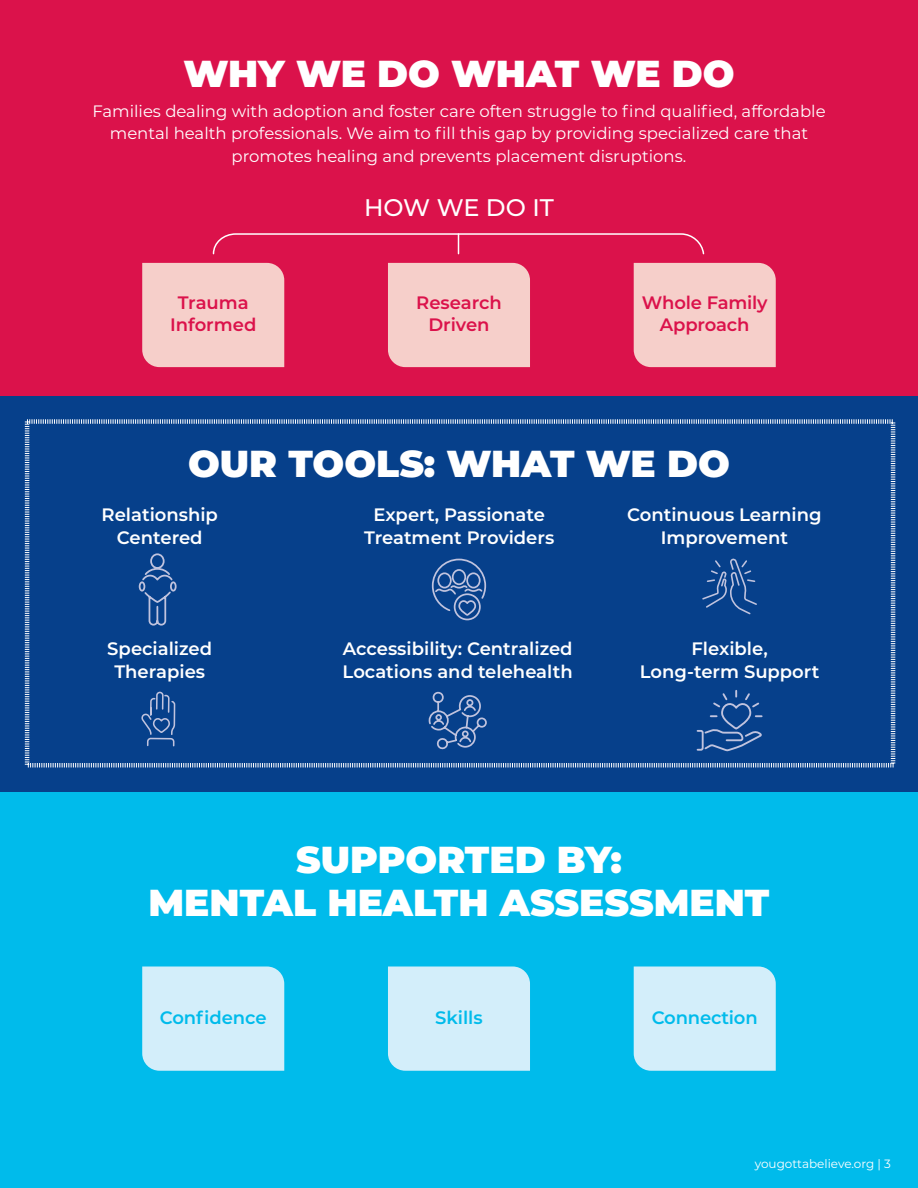
<style>
.page{position:relative;width:918px;height:1188px;background:#fff}
.page>*{position:absolute;margin:0;border:0;box-sizing:border-box;transform-origin:0 0}
.t1{font:900 37.5px/43.5px "Montserrat";color:#fff;text-align:center}
.t2{font:500 24px "Montserrat";color:#fff}
.t3{font:600 18px/22.5px "Montserrat";color:#fff;text-align:center}
.t4{font:600 18px/22.5px "Montserrat";letter-spacing:-.005em;color:#db124b;text-align:center}
.t5{font:600 18px "Montserrat";letter-spacing:-.005em;color:#00bbeb}
.t6{font:16.5px/22.5px "Montserrat";color:#fff;text-align:center}
.t7{font:12px "Montserrat";color:#fff}
</style>
<div class="page">
<div style="left:0;top:396px;width:918px;height:396px;background:#06408b"></div>
<div style="left:0;top:0;width:918px;height:396px;background:#db124b"></div>
<div style="left:0;top:792px;width:918px;height:396px;background:#00bbeb"></div>
<div style="left:388px;top:263px;width:142px;height:104px;background:#f6cfca"></div>
<div style="left:634px;top:263px;width:142px;height:104px;background:#f6cfca"></div>
<svg style="left:212px;top:233px;width:493px;height:22px"></svg>
<div style="left:142px;top:967px;width:142px;height:104px;background:#d3eefa"></div>
<div style="left:388px;top:967px;width:142px;height:104px;background:#d3eefa"></div>
<div style="left:634px;top:967px;width:142px;height:104px;background:#d3eefa"></div>
<div style="left:142px;top:263px;width:142px;height:105px;background:#f6cfca"></div>
<svg style="left:24px;top:419px;width:872px;height:349px"></svg>
<h1 class="t1" style="left:183px;top:50px;width:553px">WHY WE DO WHAT WE DO</h1>
<p class="t6" style="left:92px;top:99px;width:735px">Families dealing with adoption and foster care often struggle to find qualified, affordable mental health professionals. We aim to fill this gap by providing specialized care that promotes healing and prevents placement disruptions.</p>
<h2 class="t2" style="left:364px;top:191px;width:191px">HOW WE DO IT</h2>
<p class="t4" style="left:170px;top:290px;width:88px">Trauma<br>Informed</p>
<p class="t4" style="left:416px;top:290px;width:87px">Research<br>Driven</p>
<p class="t4" style="left:642px;top:290px;width:127px">Whole Family<br>Approach</p>
<h1 class="t1" style="left:188px;top:440px;width:543px">OUR TOOLS: WHAT WE DO</h1>
<p class="t3" style="left:102px;top:503px;width:118px">Relationship<br>Centered</p>
<p class="t3" style="left:364px;top:503px;width:192px">Expert, Passionate<br>Treatment Providers</p>
<p class="t3" style="left:627px;top:503px;width:196px">Continuous Learning<br>Improvement</p>
<p class="t3" style="left:107px;top:637px;width:106px">Specialized<br>Therapies</p>
<p class="t3" style="left:640px;top:637px;width:181px">Flexible,<br>Long-term Support</p>
<p class="t3" style="left:343px;top:637px;width:232px;text-align:left">Accessibility: Centralized<br>Locations and telehealth</p>
<h1 class="t1" style="left:149px;top:835px;width:622px">SUPPORTED BY:<br>MENTAL HEALTH ASSESSMENT</h1>
<p class="t5" style="left:160px;top:1005px;width:108px">Confidence</p>
<p class="t5" style="left:435px;top:1005px;width:49px">Skills</p>
<p class="t5" style="left:652px;top:1005px;width:108px">Connection</p>
<p class="t7" style="left:755px;top:1156px;width:138px">yougottabelieve.org | 3</p>
</div>
